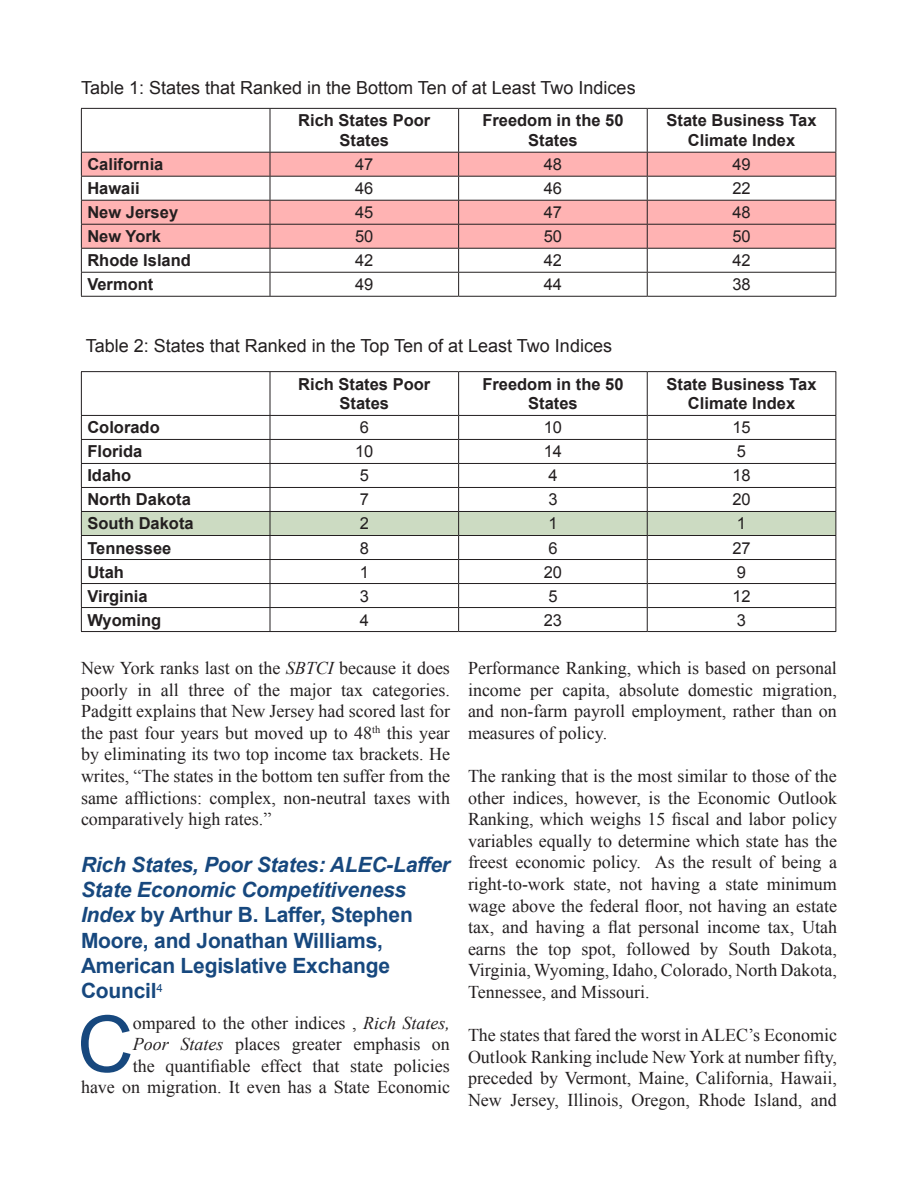
<style>
.page{position:relative;width:918px;height:1188px;background:#fff}
.page>*{position:absolute;margin:0;border:0;box-sizing:border-box;transform-origin:0 0}
.t1{font:78.3px "Arial";color:#17487e}
.t2{font:700 21px/25.2px "Arial";letter-spacing:-.01em;color:#17487e}
.t3{font:18px/21.6px "Times New Roman";color:#231f20;text-align:justify}
.t4{font:18px "Arial";color:#231f20}
.t5{font:700 16.5px/19.8px "Arial";color:#231f20;text-align:center}
.t6{font:16.5px "Arial";color:#231f20}
.s1{font-style:italic}
</style>
<div class="page">
<svg style="left:82px;top:153px;width:754px;height:95px;fill:#ffb3b3"></svg>
<hr style="left:81px;top:108px;width:189px;height:1px;background:#231f20">
<hr style="left:81px;top:109px;width:1px;height:43px;background:#231f20">
<hr style="left:270px;top:108px;width:189px;height:1px;background:#231f20">
<hr style="left:270px;top:109px;width:1px;height:43px;background:#231f20">
<hr style="left:459px;top:108px;width:188px;height:1px;background:#231f20">
<hr style="left:458px;top:109px;width:1px;height:43px;background:#231f20">
<hr style="left:647px;top:108px;width:189px;height:1px;background:#231f20">
<hr style="left:647px;top:109px;width:1px;height:43px;background:#231f20">
<hr style="left:836px;top:109px;width:1px;height:43px;background:#231f20">
<hr style="left:81px;top:152px;width:189px;height:1px;background:#231f20">
<hr style="left:270px;top:152px;width:189px;height:1px;background:#231f20">
<hr style="left:459px;top:152px;width:188px;height:1px;background:#231f20">
<hr style="left:647px;top:152px;width:189px;height:1px;background:#231f20">
<hr style="left:81px;top:176px;width:189px;height:1px;background:#231f20">
<hr style="left:270px;top:176px;width:189px;height:1px;background:#231f20">
<hr style="left:459px;top:176px;width:188px;height:1px;background:#231f20">
<hr style="left:647px;top:176px;width:189px;height:1px;background:#231f20">
<hr style="left:81px;top:200px;width:189px;height:1px;background:#231f20">
<hr style="left:270px;top:200px;width:189px;height:1px;background:#231f20">
<hr style="left:459px;top:200px;width:188px;height:1px;background:#231f20">
<hr style="left:647px;top:200px;width:189px;height:1px;background:#231f20">
<hr style="left:81px;top:224px;width:189px;height:1px;background:#231f20">
<hr style="left:270px;top:224px;width:189px;height:1px;background:#231f20">
<hr style="left:459px;top:224px;width:188px;height:1px;background:#231f20">
<hr style="left:647px;top:224px;width:189px;height:1px;background:#231f20">
<hr style="left:81px;top:248px;width:189px;height:1px;background:#231f20">
<hr style="left:270px;top:248px;width:189px;height:1px;background:#231f20">
<hr style="left:459px;top:248px;width:188px;height:1px;background:#231f20">
<hr style="left:647px;top:248px;width:189px;height:1px;background:#231f20">
<hr style="left:81px;top:272px;width:189px;height:1px;background:#231f20">
<svg style="left:81px;top:153px;width:1px;height:143px"></svg>
<hr style="left:270px;top:272px;width:189px;height:1px;background:#231f20">
<svg style="left:270px;top:153px;width:1px;height:143px"></svg>
<hr style="left:459px;top:272px;width:188px;height:1px;background:#231f20">
<svg style="left:458px;top:153px;width:1px;height:143px"></svg>
<hr style="left:647px;top:272px;width:189px;height:1px;background:#231f20">
<svg style="left:647px;top:153px;width:1px;height:143px"></svg>
<svg style="left:836px;top:153px;width:1px;height:143px"></svg>
<hr style="left:81px;top:296px;width:189px;height:1px;background:#231f20">
<hr style="left:270px;top:296px;width:189px;height:1px;background:#231f20">
<hr style="left:459px;top:296px;width:188px;height:1px;background:#231f20">
<hr style="left:647px;top:296px;width:189px;height:1px;background:#231f20">
<hr style="left:81px;top:371px;width:189px;height:1px;background:#231f20">
<hr style="left:81px;top:372px;width:1px;height:43px;background:#231f20">
<hr style="left:270px;top:371px;width:189px;height:1px;background:#231f20">
<hr style="left:270px;top:372px;width:1px;height:43px;background:#231f20">
<hr style="left:459px;top:371px;width:188px;height:1px;background:#231f20">
<hr style="left:458px;top:372px;width:1px;height:43px;background:#231f20">
<hr style="left:647px;top:371px;width:189px;height:1px;background:#231f20">
<hr style="left:647px;top:372px;width:1px;height:43px;background:#231f20">
<hr style="left:836px;top:372px;width:1px;height:43px;background:#231f20">
<hr style="left:81px;top:415px;width:189px;height:1px;background:#231f20">
<hr style="left:270px;top:415px;width:189px;height:1px;background:#231f20">
<hr style="left:459px;top:415px;width:188px;height:1px;background:#231f20">
<hr style="left:647px;top:415px;width:189px;height:1px;background:#231f20">
<svg style="left:81px;top:416px;width:756px;height:215px"></svg>
<hr style="left:81px;top:631px;width:189px;height:1px;background:#231f20">
<hr style="left:270px;top:631px;width:189px;height:1px;background:#231f20">
<hr style="left:459px;top:631px;width:188px;height:1px;background:#231f20">
<hr style="left:647px;top:631px;width:189px;height:1px;background:#231f20">
<p class="t4" style="left:81px;top:76px;width:556px">Table 1: States that Ranked in the Bottom Ten of at Least Two Indices</p>
<p class="t5" style="left:298px;top:111px;width:134px">Rich States Poor<br>States</p>
<p class="t5" style="left:482px;top:111px;width:143px">Freedom in the 50<br>States</p>
<p class="t5" style="left:667px;top:111px;width:152px">State Business Tax<br>Climate Index</p>
<p class="t5" style="left:87px;top:155px;width:78px">California</p>
<p class="t6" style="left:355px;top:154px;width:20px">47</p>
<p class="t6" style="left:544px;top:154px;width:20px">48</p>
<p class="t6" style="left:732px;top:154px;width:20px">49</p>
<p class="t5" style="left:87px;top:179px;width:54px">Hawaii</p>
<p class="t6" style="left:355px;top:178px;width:20px">46</p>
<p class="t6" style="left:544px;top:178px;width:20px">46</p>
<p class="t6" style="left:732px;top:178px;width:20px">22</p>
<p class="t5" style="left:87px;top:203px;width:92px">New Jersey</p>
<p class="t6" style="left:355px;top:202px;width:20px">45</p>
<p class="t6" style="left:544px;top:202px;width:20px">47</p>
<p class="t6" style="left:732px;top:202px;width:20px">48</p>
<p class="t5" style="left:87px;top:227px;width:75px">New York</p>
<p class="t6" style="left:355px;top:226px;width:20px">50</p>
<p class="t6" style="left:544px;top:226px;width:20px">50</p>
<p class="t6" style="left:732px;top:226px;width:20px">50</p>
<p class="t5" style="left:87px;top:251px;width:105px">Rhode Island</p>
<p class="t6" style="left:355px;top:250px;width:20px">42</p>
<p class="t6" style="left:544px;top:250px;width:20px">42</p>
<p class="t6" style="left:732px;top:250px;width:20px">42</p>
<p class="t5" style="left:87px;top:275px;width:68px">Vermont</p>
<p class="t6" style="left:355px;top:274px;width:20px">49</p>
<p class="t6" style="left:544px;top:274px;width:20px">44</p>
<p class="t6" style="left:732px;top:274px;width:20px">38</p>
<p class="t4" style="left:86px;top:334px;width:528px">Table 2: States that Ranked in the Top Ten of at Least Two Indices</p>
<p class="t5" style="left:298px;top:375px;width:134px">Rich States Poor<br>States</p>
<p class="t5" style="left:482px;top:375px;width:143px">Freedom in the 50<br>States</p>
<p class="t5" style="left:667px;top:375px;width:152px">State Business Tax<br>Climate Index</p>
<p class="t5" style="left:87px;top:418px;width:74px">Colorado</p>
<p class="t6" style="left:360px;top:417px;width:11px">6</p>
<p class="t6" style="left:544px;top:417px;width:20px">10</p>
<p class="t6" style="left:732px;top:417px;width:20px">15</p>
<p class="t5" style="left:87px;top:442px;width:57px">Florida</p>
<p class="t6" style="left:355px;top:441px;width:20px">10</p>
<p class="t6" style="left:544px;top:441px;width:20px">14</p>
<p class="t6" style="left:737px;top:441px;width:11px">5</p>
<p class="t5" style="left:87px;top:466px;width:46px">Idaho</p>
<p class="t6" style="left:360px;top:465px;width:11px">5</p>
<p class="t6" style="left:548px;top:465px;width:11px">4</p>
<p class="t6" style="left:732px;top:465px;width:20px">18</p>
<p class="t5" style="left:87px;top:490px;width:105px">North Dakota</p>
<p class="t6" style="left:360px;top:489px;width:11px">7</p>
<p class="t6" style="left:548px;top:489px;width:11px">3</p>
<p class="t6" style="left:732px;top:489px;width:20px">20</p>
<p class="t5" style="left:87px;top:514px;width:108px">South Dakota</p>
<p class="t6" style="left:360px;top:513px;width:11px">2</p>
<p class="t6" style="left:548px;top:513px;width:11px">1</p>
<p class="t6" style="left:737px;top:513px;width:11px">1</p>
<p class="t5" style="left:87px;top:538px;width:86px">Tennessee</p>
<p class="t6" style="left:360px;top:537px;width:11px">8</p>
<p class="t6" style="left:548px;top:537px;width:11px">6</p>
<p class="t6" style="left:732px;top:537px;width:20px">27</p>
<p class="t5" style="left:87px;top:562px;width:38px">Utah</p>
<p class="t6" style="left:360px;top:561px;width:11px">1</p>
<p class="t6" style="left:544px;top:561px;width:20px">20</p>
<p class="t6" style="left:737px;top:561px;width:11px">9</p>
<p class="t5" style="left:87px;top:586px;width:62px">Virginia</p>
<p class="t6" style="left:360px;top:585px;width:11px">3</p>
<p class="t6" style="left:548px;top:585px;width:11px">5</p>
<p class="t6" style="left:732px;top:585px;width:20px">12</p>
<p class="t5" style="left:87px;top:610px;width:75px">Wyoming</p>
<p class="t6" style="left:360px;top:609px;width:11px">4</p>
<p class="t6" style="left:544px;top:609px;width:20px">23</p>
<p class="t6" style="left:737px;top:609px;width:11px">3</p>
<p class="t3" style="left:81px;top:657px;width:371px">New York ranks last on the <span class="s1">SBTCI</span> because it does poorly in all three of the major tax categories.<br>Padgitt explains that New Jersey had scored last for the past four years but moved up to 48<sup>th</sup> this year by eliminating its two top income tax brackets. He writes, “The states in the bottom ten suffer from the same afflictions: complex, non-neutral taxes with comparatively high rates.”</p>
<p class="t2" style="left:81px;top:853px;width:371px"><span class="s1">Rich States, Poor States: ALEC-Laffer<br>State Economic Competitiveness<br>Index</span> by Arthur B. Laffer, Stephen<br>Moore, and Jonathan Williams,<br>American Legislative Exchange<br>Council<sup>4</sup></p>
<p class="t1" style="left:77px;top:993px;width:58px">C</p>
<p class="t3" style="left:468px;top:657px;width:371px">Performance Ranking, which is based on personal income per capita, absolute domestic migration, and non-farm payroll employment, rather than on measures of policy.</p>
<p class="t3" style="left:468px;top:765px;width:371px">The ranking that is the most similar to those of the other indices, however, is the Economic Outlook Ranking, which weighs 15 fiscal and labor policy variables equally to determine which state has the freest economic policy. As the result of being a right-to-work state, not having a state minimum wage above the federal floor, not having an estate tax, and having a flat personal income tax, Utah earns the top spot, followed by South Dakota, Virginia, Wyoming, Idaho, Colorado, North Dakota, Tennessee, and Missouri.</p>
<p class="t3" style="left:468px;top:1024px;width:371px">The states that fared the worst in ALEC’s Economic Outlook Ranking include New York at number fifty, preceded by Vermont, Maine, California, Hawaii, New Jersey, Illinois, Oregon, Rhode Island, and</p>
<p class="t3" style="left:81px;top:1011px;width:371px;text-align:right">ompared to the other indices , <span class="s1">Rich States,<br>Poor States</span> places greater emphasis on<br>the quantifiable effect that state policies<br>have on migration. It even has a State Economic</p>
</div>
